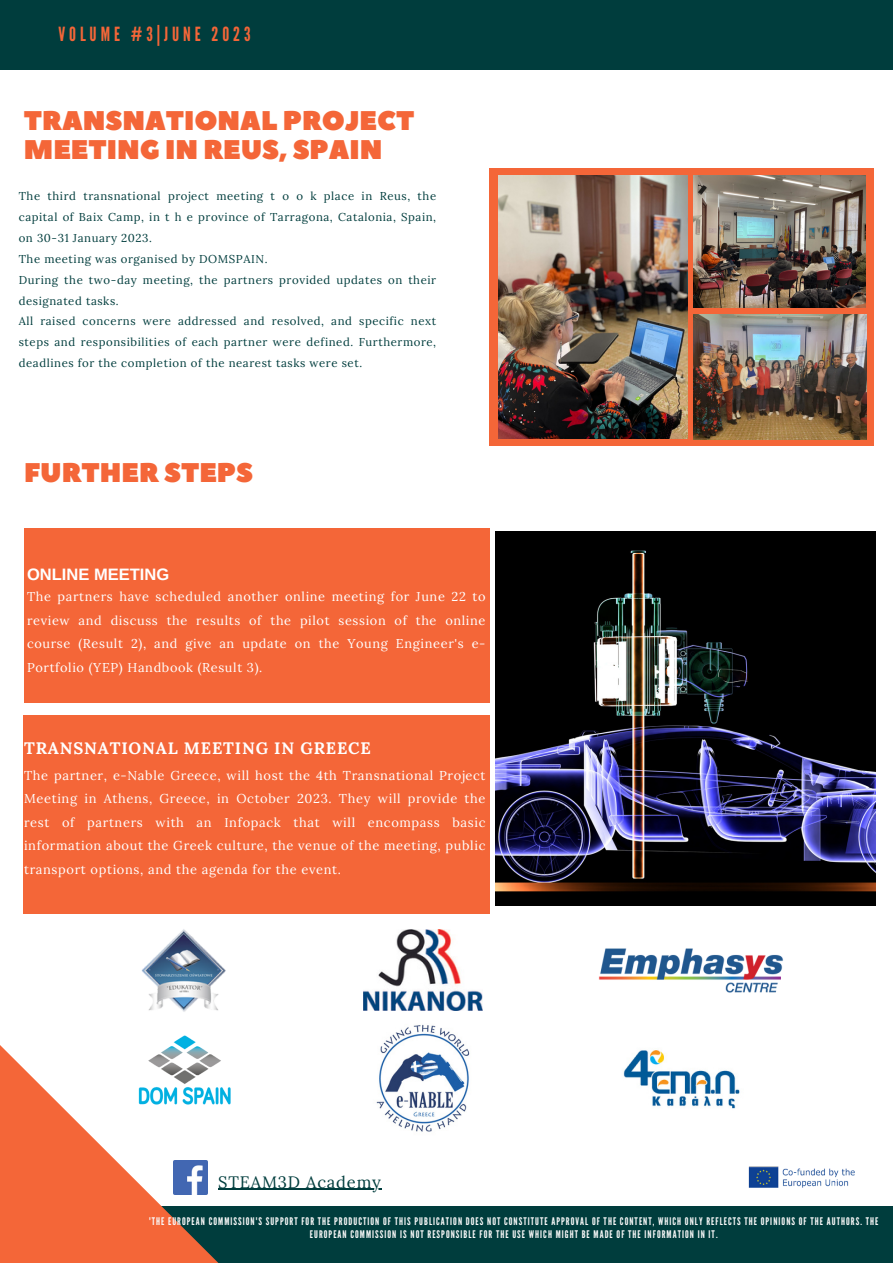
<style>
.page{position:relative;width:893px;height:1264px;background:#fff}
.page>*{position:absolute;margin:0;border:0;box-sizing:border-box;transform-origin:0 0}
.t1{font:27px/29.2px "Peace Sans";color:#f46638}
.t2{font:19.5px "League Gothic";letter-spacing:.2em;color:#f46638}
.t3{font:700 16.65px "Lora";letter-spacing:.05em;color:#fff}
.t4{font:16.5px "Lora";letter-spacing:.05em;color:#003d3d}
.t5{font:700 16.5px "Arimo";color:#fff}
.t6{font:12.9px/23.5px "Lora";letter-spacing:.05em;color:#fff;text-align:justify}
.t7{font:12.75px/23.5px "Lora";letter-spacing:.05em;color:#fff;text-align:justify}
.t8{font:11.4px/20.9px "Lora";letter-spacing:.05em;color:#003d3d;text-align:justify}
.t9{font:10.5px/12.3px "League Gothic";letter-spacing:.1em;color:#fafafa;text-align:center}
</style>
<div class="page">
<div style="left:0;top:0;width:892px;height:70px;background:#003d3d"></div>
<div style="left:0;top:1206px;width:892px;height:56px;background:#003d3d"></div>
<svg style="left:0;top:1045px;width:263px;height:217px;fill:#f46638"></svg>
<img style="left:364px;top:929px;width:118px;height:81px">
<img style="left:376px;top:1024px;width:94px;height:108px">
<img style="left:123px;top:1043px;width:122px;height:82px">
<img style="left:598px;top:948px;width:185px;height:45px">
<img style="left:141px;top:929px;width:85px;height:114px">
<img style="left:623px;top:1050px;width:117px;height:59px">
<img style="left:173px;top:1160px;width:34px;height:34px">
<img style="left:748px;top:1166px;width:107px;height:22px">
<hr style="left:218px;top:1188px;width:164px;height:1px;background:#003d3d">
<div style="left:489px;top:168px;width:385px;height:278px;background:#f46638"></div>
<img style="left:693px;top:176px;width:172px;height:131px">
<img style="left:693px;top:314px;width:173px;height:125px">
<img style="left:498px;top:176px;width:189px;height:263px">
<div style="left:24px;top:528px;width:465px;height:175px;background:#f46638"></div>
<div style="left:24px;top:715px;width:465px;height:199px;background:#f46638"></div>
<img style="left:495px;top:531px;width:380px;height:374px">
<p class="t2" style="left:58px;top:23px;width:193px">VOLUME #3|JUNE 2023</p>
<p class="t1" style="left:24px;top:107px;width:392px">TRANSNATIONAL PROJECT<br>MEETING IN REUS, SPAIN</p>
<p class="t8" style="left:19px;top:185px;width:419px">The third transnational project meeting t o o k place in Reus, the capital of Baix Camp, in t h e province of Tarragona, Catalonia, Spain, on 30-31 January 2023.</p>
<p class="t8" style="left:19px;top:248px;width:250px">The meeting was organised by DOMSPAIN.</p>
<p class="t8" style="left:19px;top:269px;width:419px">During the two-day meeting, the partners provided updates on their designated tasks.</p>
<p class="t8" style="left:19px;top:311px;width:419px">All raised concerns were addressed and resolved, and specific next steps and responsibilities of each partner were defined. Furthermore, deadlines for the completion of the nearest tasks were set.</p>
<p class="t1" style="left:24px;top:459px;width:230px">FURTHER STEPS</p>
<p class="t5" style="left:27px;top:564px;width:144px">ONLINE MEETING</p>
<p class="t7" style="left:27px;top:585px;width:460px">The partners have scheduled another online meeting for June 22 to review and discuss the results of the pilot session of the online course (Result 2), and give an update on the Young Engineer's e-Portfolio (YEP) Handbook (Result 3).</p>
<p class="t3" style="left:24px;top:737px;width:348px">TRANSNATIONAL MEETING IN GREECE</p>
<p class="t6" style="left:24px;top:763px;width:463px">The partner, e-Nable Greece, will host the 4th Transnational Project Meeting in Athens, Greece, in October 2023. They will provide the rest of partners with an Infopack that will encompass basic information about the Greek culture, the venue of the meeting, public transport options, and the agenda for the event.</p>
<p class="t4" style="left:218px;top:1170px;width:164px">STEAM3D Academy</p>
<p class="t9" style="left:149px;top:1215px;width:730px">'THE EUROPEAN COMMISSION'S SUPPORT FOR THE PRODUCTION OF THIS PUBLICATION DOES NOT CONSTITUTE APPROVAL OF THE CONTENT, WHICH ONLY REFLECTS THE OPINIONS OF THE AUTHORS. THE<br>EUROPEAN COMMISSION IS NOT RESPONSIBLE FOR THE USE WHICH MIGHT BE MADE OF THE INFORMATION IN IT.</p>
</div>
